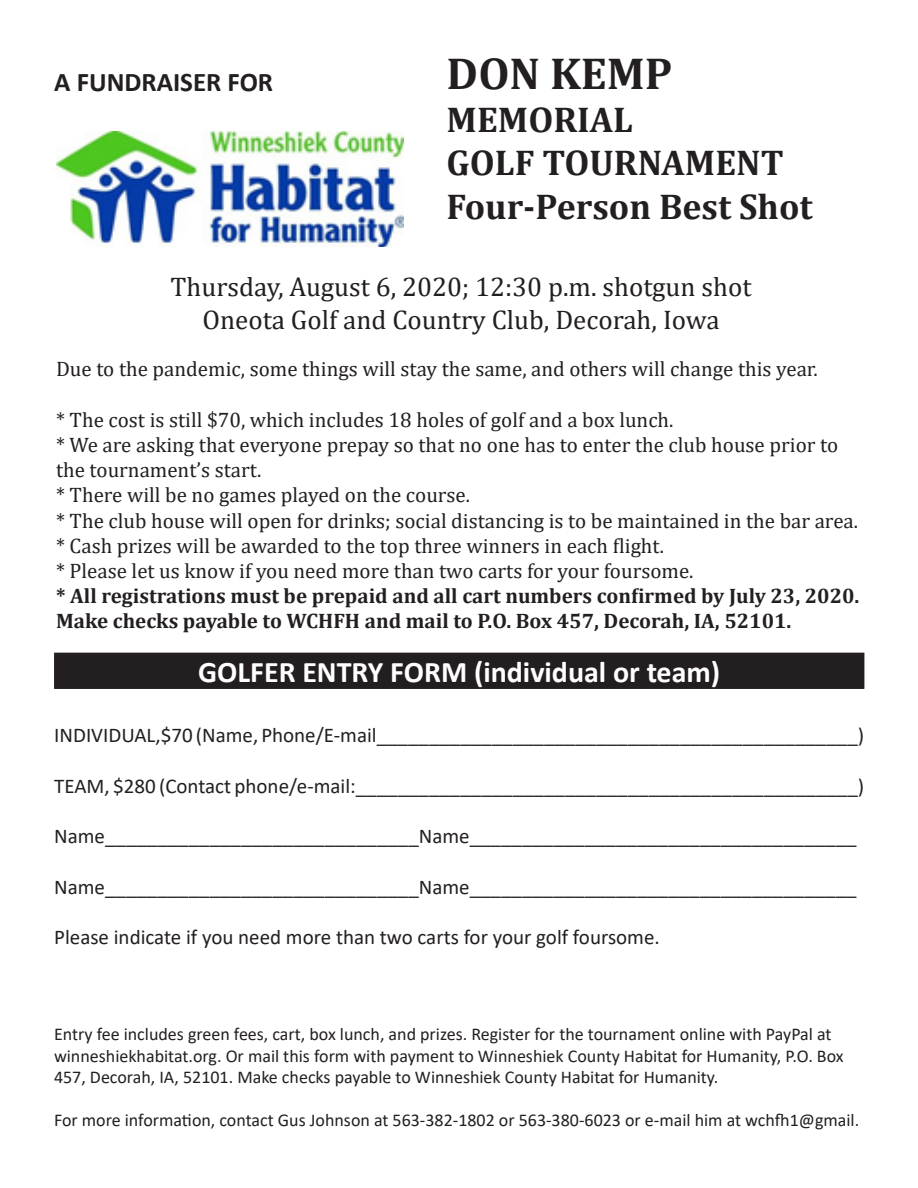
<style>
.page{position:relative;width:918px;height:1188px;background:#fff}
.page>*{position:absolute;margin:0;border:0;box-sizing:border-box;transform-origin:0 0}
.t1{font:700 45px "Cambria";color:#231f20}
.t2{font:700 36px/43.2px "Cambria";color:#231f20}
.t3{font:700 30px "Calibri";color:#fff}
.t4{font:27px/32.4px "Cambria";color:#231f20;text-align:center}
.t5{font:700 27px "Calibri";color:#231f20}
.t6{font:21px/25.2px "Cambria";color:#231f20}
.t7{font:21px "Calibri";color:#231f20}
.t8{font:700 21px/25.2px "Cambria";color:#231f20}
.t9{font:18px/21.6px "Calibri";color:#231f20}
</style>
<div class="page">
<img style="left:56px;top:132px;width:347px;height:114px">
<div style="left:54px;top:653px;width:810px;height:36px;background:#231f20"></div>
<p class="t5" style="left:54px;top:63px;width:220px">A FUNDRAISER FOR</p>
<p class="t1" style="left:447px;top:42px;width:227px">DON KEMP</p>
<p class="t2" style="left:447px;top:97px;width:368px">MEMORIAL<br>GOLF TOURNAMENT<br>Four-Person Best Shot</p>
<p class="t4" style="left:171px;top:271px;width:583px">Thursday, August 6, 2020; 12:30 p.m. shotgun shot<br>Oneota Golf and Country Club, Decorah, Iowa</p>
<p class="t6" style="left:56px;top:356px;width:763px">Due to the pandemic, some things will stay the same, and others will change this year.</p>
<p class="t6" style="left:56px;top:407px;width:619px">* The cost is still $70, which includes 18 holes of golf and a box lunch.</p>
<p class="t6" style="left:56px;top:432px;width:784px">* We are asking that everyone prepay so that no one has to enter the club house prior to the tournament’s start.</p>
<p class="t6" style="left:56px;top:482px;width:416px">* There will be no games played on the course.</p>
<p class="t6" style="left:56px;top:508px;width:804px">* The club house will open for drinks; social distancing is to be maintained in the bar area.</p>
<p class="t6" style="left:56px;top:533px;width:610px">* Cash prizes will be awarded to the top three winners in each flight.</p>
<p class="t6" style="left:56px;top:558px;width:639px">* Please let us know if you need more than two carts for your foursome.</p>
<p class="t8" style="left:56px;top:583px;width:805px">* All registrations must be prepaid and all cart numbers confirmed by July 23, 2020.<br>Make checks payable to WCHFH and mail to P.O. Box 457, Decorah, IA, 52101.</p>
<p class="t3" style="left:198px;top:651px;width:524px">GOLFER ENTRY FORM (individual or team)</p>
<p class="t7" style="left:54px;top:721px;width:811px">INDIVIDUAL,$70 (Name, Phone/E-mail______________________________________________)</p>
<p class="t7" style="left:54px;top:771px;width:811px">TEAM, $280 (Contact phone/e-mail:________________________________________________)</p>
<p class="t7" style="left:54px;top:822px;width:804px">Name______________________________Name_____________________________________</p>
<p class="t7" style="left:54px;top:872px;width:804px">Name______________________________Name_____________________________________</p>
<p class="t7" style="left:54px;top:922px;width:607px">Please indicate if you need more than two carts for your golf foursome.</p>
<p class="t9" style="left:54px;top:1023px;width:791px">Entry fee includes green fees, cart, box lunch, and prizes. Register for the tournament online with PayPal at winneshiekhabitat.org. Or mail this form with payment to Winneshiek County Habitat for Humanity, P.O. Box<br>457, Decorah, IA, 52101. Make checks payable to Winneshiek County Habitat for Humanity.</p>
<p class="t9" style="left:54px;top:1109px;width:807px">For more information, contact Gus Johnson at 563-382-1802 or 563-380-6023 or e-mail him at wchfh1@gmail.</p>
</div>
